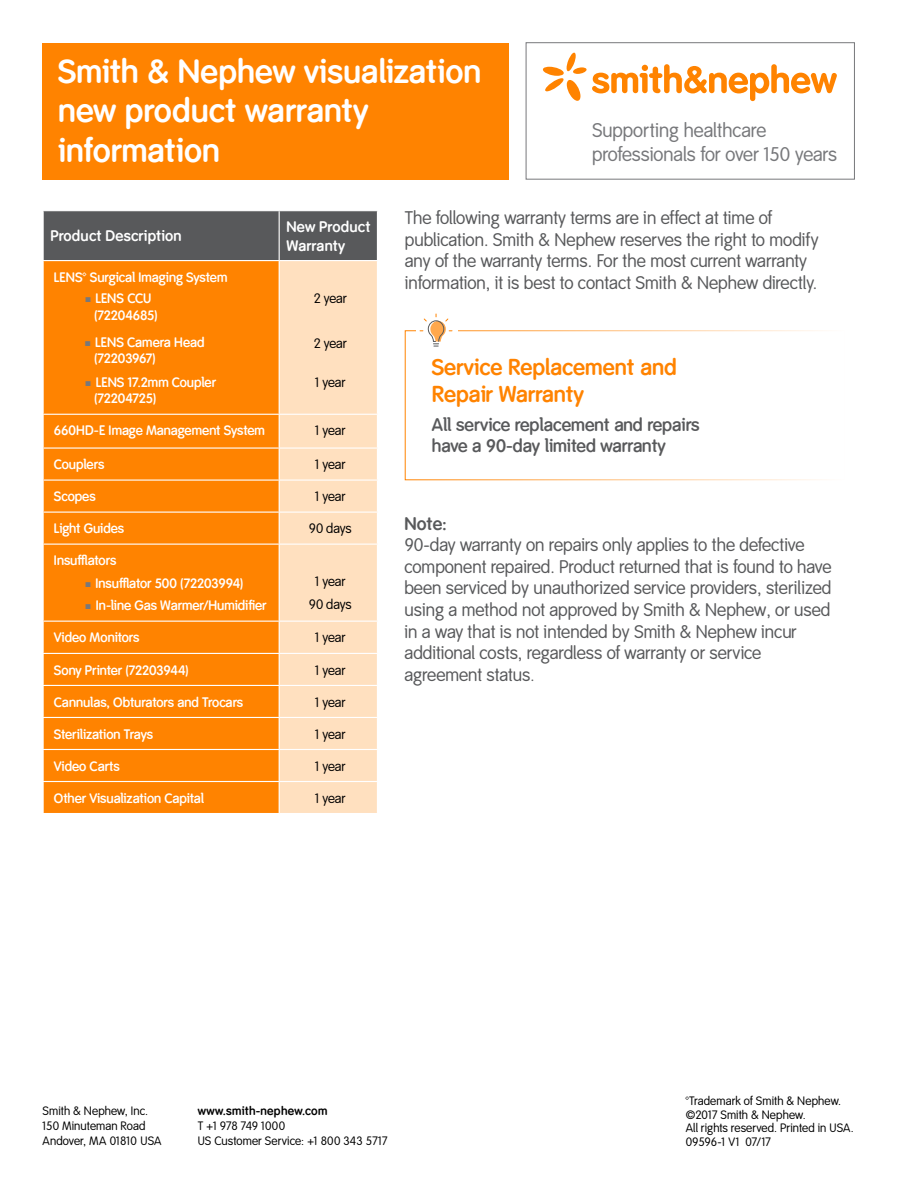
<style>
.page{position:relative;width:897px;height:1188px;background:#fff}
.page>*{position:absolute;margin:0;border:0;box-sizing:border-box;transform-origin:0 0}
.t1{font:700 33px/39.6px "Smith&Nephew";color:#fff}
.t2{font:700 22.5px/27px "Smith&Nephew";color:#ff8300}
.t3{font:19.5px/24px "Smith&Nephew";color:#77787b}
.t4{font:18px/21.6px "Smith&Nephew";color:#58595b}
.t5{font:600 18px/21.6px "Smith&Nephew";color:#58595b}
.t6{font:700 18px "Smith&Nephew";color:#58595b}
.t7{font:700 15px/19.5px "Smith&Nephew";letter-spacing:.01em;color:#fff}
.t8{font:600 13.5px/16.2px "Smith&Nephew";letter-spacing:-.005em;color:#fff}
.t9{font:13.5px/22.5px "Smith&Nephew";letter-spacing:-.005em;color:#000;text-align:center}
.t10{font:12px/13.5px "Smith&Nephew";letter-spacing:.01em;color:#000}
.t11{font:700 12px "Smith&Nephew";letter-spacing:.02em;color:#000}
.s1{color:#77787b}
.s2{font-size:16.5px}
</style>
<div class="page">
<div style="left:43px;top:43px;width:466px;height:136px;background:#ff8300"></div>
<svg style="left:543px;top:53px;width:43px;height:48px"></svg>
<svg style="left:592px;top:64px;width:244px;height:37px"></svg>
<div style="left:44px;top:211px;width:333px;height:49px;background:#58595b"></div>
<div style="left:44px;top:261px;width:234px;height:552px;background:#ff8300"></div>
<div style="left:280px;top:261px;width:97px;height:552px;background:#ffe0bf"></div>
<hr style="left:278px;top:211px;width:2px;height:49px;background:#fff">
<hr style="left:43px;top:414px;width:236px;height:1px;background:#fff">
<hr style="left:279px;top:414px;width:99px;height:1px;background:#fff">
<hr style="left:43px;top:447px;width:236px;height:2px;background:#fff">
<hr style="left:279px;top:447px;width:99px;height:2px;background:#fff">
<hr style="left:43px;top:480px;width:236px;height:1px;background:#fff">
<hr style="left:279px;top:480px;width:99px;height:1px;background:#fff">
<hr style="left:43px;top:512px;width:236px;height:1px;background:#fff">
<hr style="left:279px;top:512px;width:99px;height:1px;background:#fff">
<hr style="left:43px;top:544px;width:236px;height:1px;background:#fff">
<hr style="left:279px;top:544px;width:99px;height:1px;background:#fff">
<hr style="left:43px;top:621px;width:236px;height:1px;background:#fff">
<hr style="left:279px;top:621px;width:99px;height:1px;background:#fff">
<hr style="left:43px;top:653px;width:236px;height:1px;background:#fff">
<hr style="left:279px;top:653px;width:99px;height:1px;background:#fff">
<hr style="left:43px;top:685px;width:236px;height:1px;background:#fff">
<hr style="left:279px;top:685px;width:99px;height:1px;background:#fff">
<hr style="left:43px;top:717px;width:236px;height:1px;background:#fff">
<hr style="left:279px;top:717px;width:99px;height:1px;background:#fff">
<hr style="left:43px;top:749px;width:236px;height:1px;background:#fff">
<hr style="left:279px;top:749px;width:99px;height:1px;background:#fff">
<hr style="left:43px;top:781px;width:236px;height:1px;background:#fff">
<hr style="left:279px;top:781px;width:99px;height:1px;background:#fff">
<svg style="left:420px;top:314px;width:32px;height:32px"></svg>
<h1 class="t1" style="left:58px;top:53px;width:424px">Smith &amp; Nephew visualization new product warranty information</h1>
<p class="t3" style="left:592px;top:119px;width:246px">Supporting healthcare professionals for over 150 years</p>
<p class="t7" style="left:50px;top:227px;width:133px">Product Description</p>
<p class="t7" style="left:286px;top:217px;width:86px">New Product<br>Warranty</p>
<p class="t8" style="left:54px;top:269px;width:175px">LENS™ Surgical Imaging System</p>
<p class="t8" style="left:94px;top:291px;width:65px;text-indent:-8px"><span class="s1">■</span> LENS CCU (72204685)</p>
<p class="t8" style="left:94px;top:335px;width:112px;text-indent:-9px"><span class="s1">■</span> LENS Camera Head (72203967)</p>
<p class="t8" style="left:94px;top:375px;width:123px;text-indent:-8px"><span class="s1">■</span> LENS 17.2mm Coupler (72204725)</p>
<p class="t9" style="left:313px;top:287px;width:35px">2 year</p>
<p class="t9" style="left:313px;top:332px;width:35px">2 year</p>
<p class="t9" style="left:315px;top:371px;width:32px">1 year</p>
<p class="t8" style="left:54px;top:423px;width:212px">660HD-E Image Management System</p>
<p class="t9" style="left:315px;top:420px;width:32px">1 year</p>
<p class="t8" style="left:54px;top:457px;width:52px">Couplers</p>
<p class="t9" style="left:315px;top:454px;width:32px">1 year</p>
<p class="t8" style="left:54px;top:489px;width:43px">Scopes</p>
<p class="t9" style="left:315px;top:486px;width:32px">1 year</p>
<p class="t8" style="left:54px;top:521px;width:72px">Light Guides</p>
<p class="t9" style="left:309px;top:518px;width:44px">90 days</p>
<p class="t8" style="left:54px;top:553px;width:64px">Insufflators</p>
<p class="t8" style="left:86px;top:575px;width:159px"><span class="s1">■</span> Insufflator 500 (72203994)</p>
<p class="t8" style="left:86px;top:598px;width:182px"><span class="s1">■</span> In-line Gas Warmer/Humidifier</p>
<p class="t9" style="left:309px;top:571px;width:44px">1 year<br>90 days</p>
<p class="t8" style="left:54px;top:630px;width:87px">Video Monitors</p>
<p class="t9" style="left:315px;top:627px;width:32px">1 year</p>
<p class="t8" style="left:54px;top:662px;width:136px">Sony Printer (72203944)</p>
<p class="t9" style="left:315px;top:659px;width:32px">1 year</p>
<p class="t8" style="left:54px;top:694px;width:191px">Cannulas, Obturators and Trocars</p>
<p class="t9" style="left:315px;top:691px;width:32px">1 year</p>
<p class="t8" style="left:54px;top:726px;width:101px">Sterilization Trays</p>
<p class="t9" style="left:315px;top:723px;width:32px">1 year</p>
<p class="t8" style="left:54px;top:758px;width:67px">Video Carts</p>
<p class="t9" style="left:315px;top:755px;width:32px">1 year</p>
<p class="t8" style="left:54px;top:790px;width:151px">Other Visualization Capital</p>
<p class="t9" style="left:315px;top:787px;width:32px">1 year</p>
<p class="t4" style="left:405px;top:208px;width:415px">The following warranty terms are in effect at time of publication. Smith &amp; Nephew reserves the right to modify any of the warranty terms. For the most current warranty information, it is best to contact Smith &amp; Nephew directly.</p>
<p class="t2" style="left:432px;top:355px;width:246px">Service Replacement and<br>Repair Warranty</p>
<p class="t5" style="left:432px;top:414px;width:269px">All service replacement and repairs have a 90-day limited warranty</p>
<p class="t6" style="left:404px;top:513px;width:44px">Note:</p>
<p class="t4" style="left:404px;top:535px;width:428px">90-day warranty on repairs only applies to the defective component repaired. Product returned that is found to have been serviced by unauthorized service providers, sterilized using a method not approved by Smith &amp; Nephew, or used in a way that is not intended by Smith &amp; Nephew incur additional costs, regardless of warranty or service agreement status<span class="s2">.</span></p>
<p class="t10" style="left:43px;top:1104px;width:120px;line-height:15px">Smith &amp; Nephew, Inc.<br>150 Minuteman Road<br>Andover, MA 01810 USA</p>
<p class="t11" style="left:198px;top:1104px;width:131px">www.smith-nephew.com</p>
<p class="t10" style="left:198px;top:1119px;width:191px;line-height:15px">T +1 978 749 1000<br>US Customer Service: +1 800 343 5717</p>
<p class="t10" style="left:685px;top:1095px;width:169px">™Trademark of Smith &amp; Nephew. ©2017 Smith &amp; Nephew.<br>All rights reserved. Printed in USA.<br>09596-1 V1 07/17</p>
</div>
